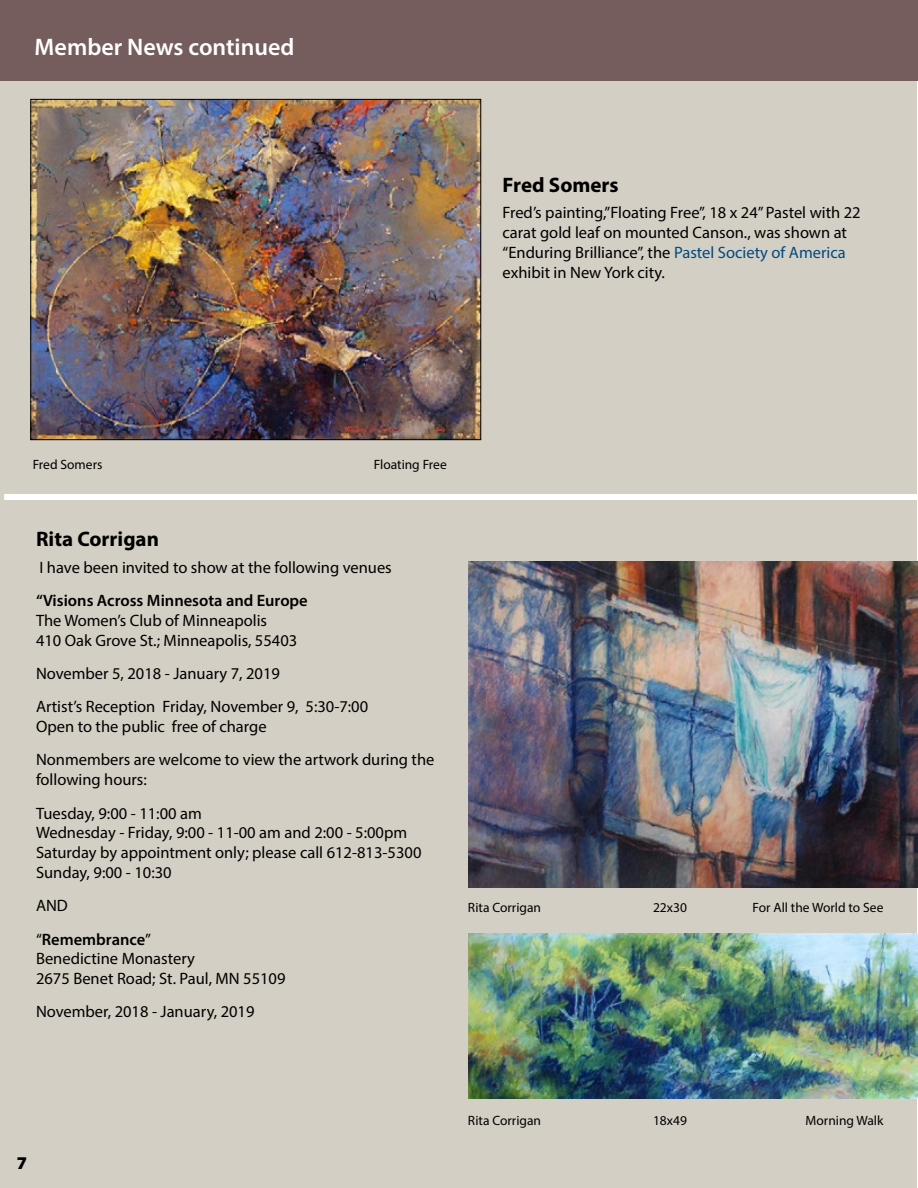
<style>
.page{position:relative;width:918px;height:1188px;background:#fff}
.page>*{position:absolute;margin:0;border:0;box-sizing:border-box;transform-origin:0 0}
.t1{font:600 24px "Myriad Pro";color:#fff}
.t2{font:700 21px "Myriad Pro";color:#000}
.t3{font:900 18px "Myriad Pro";color:#000}
.t4{font:16.5px/19.8px "Myriad Pro";color:#000}
.t5{font:600 16.5px/33.3px "Myriad Pro";color:#000}
.t6{font:13.5px "Myriad Pro";color:#000}
.s1{color:#004a80}
.s2{font-weight:400}
</style>
<div class="page">
<div style="left:1px;top:76px;width:916px;height:1112px;background:#d4cfc4"></div>
<div style="left:0;top:0;width:918px;height:80px;background:#755d5d"></div>
<div style="left:4px;top:494px;width:914px;height:6px;background:#fff"></div>
<img style="left:32px;top:101px;width:447px;height:337px">
<div style="left:30px;top:99px;width:451px;height:341px;border:1px solid #000"></div>
<img style="left:468px;top:561px;width:449px;height:326px">
<img style="left:468px;top:934px;width:450px;height:164px">
<h1 class="t1" style="left:35px;top:31px;width:261px">Member News continued</h1>
<p class="t2" style="left:503px;top:171px;width:118px">Fred Somers</p>
<p class="t4" style="left:503px;top:203px;width:360px">Fred’s painting,”Floating Free”, 18 x 24” Pastel with 22 carat gold leaf on mounted Canson., was shown at “Enduring Brilliance”, the <span class="s1">Pastel Society of America </span>exhibit in New York city.</p>
<p class="t6" style="left:33px;top:456px;width:71px">Fred Somers</p>
<p class="t6" style="left:374px;top:456px;width:74px">Floating Free</p>
<p class="t2" style="left:36px;top:526px;width:125px">Rita Corrigan</p>
<p class="t4" style="left:39px;top:557px;width:354px">I have been invited to show at the following venues</p>
<p class="t5" style="left:36px;top:584px;width:273px">“Visions Across Minnesota and Europe</p>
<p class="t4" style="left:36px;top:610px;width:263px">The Women’s Club of Minneapolis<br>410 Oak Grove St.; Minneapolis, 55403</p>
<p class="t4" style="left:36px;top:657px;width:334px;line-height:33.3px">November 5, 2018 - January 7, 2019<br>Artist’s Reception Friday, November 9, 5:30-7:00</p>
<p class="t4" style="left:36px;top:710px;width:400px;line-height:33.3px">Open to the public free of charge<br>Nonmembers are welcome to view the artwork during the</p>
<p class="t4" style="left:36px;top:763px;width:167px;line-height:33.3px">following hours:<br>Tuesday, 9:00 - 11:00 am</p>
<p class="t4" style="left:36px;top:823px;width:387px">Wednesday - Friday, 9:00 - 11-00 am and 2:00 - 5:00pm<br>Saturday by appointment only; please call 612-813-5300<br>Sunday, 9:00 - 10:30</p>
<p class="t5" style="left:36px;top:889px;width:117px"><span class="s2">AND “</span>Remembrance<span class="s2">”</span></p>
<p class="t4" style="left:36px;top:949px;width:251px">Benedictine Monastery<br>2675 Benet Road; St. Paul, MN 55109</p>
<p class="t4" style="left:36px;top:1002px;width:220px">November, 2018 - January, 2019</p>
<p class="t6" style="left:468px;top:899px;width:75px">Rita Corrigan</p>
<p class="t6" style="left:653px;top:899px;width:35px">22x30</p>
<p class="t6" style="left:753px;top:899px;width:132px">For All the World to See</p>
<p class="t3" style="left:17px;top:1153px;width:12px">7</p>
<p class="t6" style="left:468px;top:1112px;width:75px">Rita Corrigan</p>
<p class="t6" style="left:653px;top:1112px;width:35px">18x49</p>
<p class="t6" style="left:806px;top:1112px;width:79px">Morning Walk</p>
</div>
